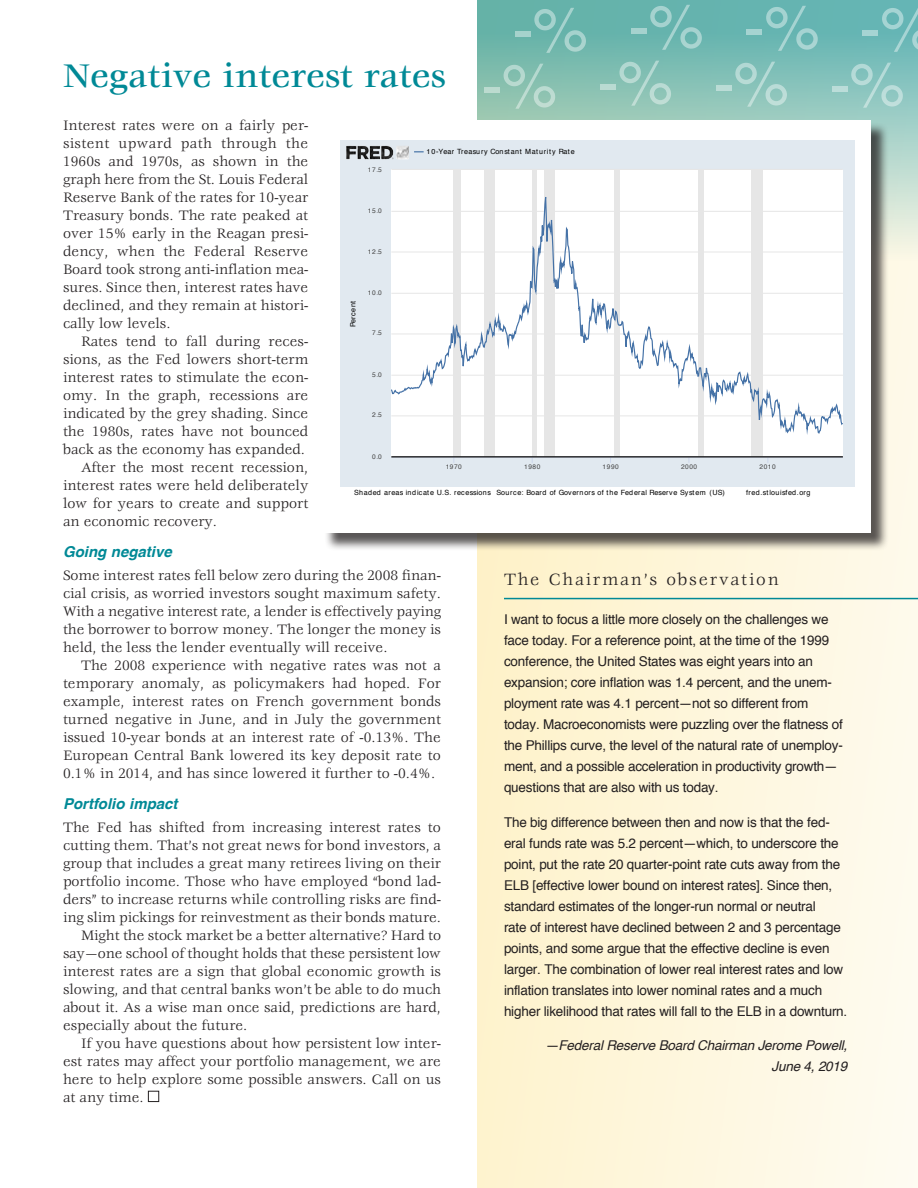
<style>
.page{position:relative;width:918px;height:1188px;background:#fff}
.page>*{position:absolute;margin:0;border:0;box-sizing:border-box;transform-origin:0 0}
.t1{font:63px "Helvetica";color:#fff}
.Headline{font:500 36px "Veljovic";color:#008996}
.Box_Head{font:18px "Veljovic";letter-spacing:.1em;color:#231f20}
.Body{font:15px/18px "Veljovic";color:#231f20;text-align:justify}
.Body_no_indent{font:15px/18px "Veljovic";color:#231f20;text-align:justify}
.Color_subhead{font:italic 700 15px "Helvetica";color:#008996}
.box_text{font:13.5px/21px "Helvetica";letter-spacing:-.015em;color:#231f20}
.box_text-2{font:italic 13.5px/21px "Helvetica";letter-spacing:-.015em;color:#231f20;text-align:right}
.t2{font:7.2px "Helvetica";letter-spacing:.025em;color:#000}
.t3{font:7.2px "Helvetica";letter-spacing:.055em;color:#000}
.t4{font:6.6px "Helvetica";letter-spacing:.08em;color:#444}
</style>
<div class="page">
<div style="left:477px;top:0;width:441px;height:1188px;background:linear-gradient(to right,#fef2cb,#fefbef)"></div>
<div style="left:148px;top:1091px;width:11px;height:11px;border:1px solid #231f20"></div>
<hr style="left:504px;top:598px;width:414px;height:1px;background:#008996">
<div style="left:477px;top:0;width:441px;height:319px;background:linear-gradient(to bottom,#59ada8,#fffff1)"></div>
<div style="left:324px;top:122px;width:565px;height:429px;background:#231f20;opacity:.75"></div>
<div style="left:322px;top:120px;width:548px;height:413px;background:#fff"></div>
<div style="left:341px;top:140px;width:514px;height:347px;background:#e1e9f0"></div>
<div style="left:391px;top:170px;width:452px;height:287px;background:#fff"></div>
<img style="left:346px;top:146px;width:63px;height:13px">
<div style="left:453px;top:170px;width:7px;height:287px;background:#e6e6e6"></div>
<div style="left:484px;top:170px;width:11px;height:287px;background:#e6e6e6"></div>
<hr style="left:532px;top:170px;width:4px;height:287px;background:#e6e6e6">
<div style="left:544px;top:170px;width:10px;height:287px;background:#e6e6e6"></div>
<div style="left:615px;top:170px;width:5px;height:287px;background:#e6e6e6"></div>
<div style="left:698px;top:170px;width:6px;height:287px;background:#e6e6e6"></div>
<div style="left:751px;top:170px;width:12px;height:287px;background:#e6e6e6"></div>
<hr style="left:391px;top:169px;width:452px;height:1px;background:#e6e6e6">
<hr style="left:391px;top:457px;width:452px;height:1px;background:#ccd6eb">
<svg style="left:391px;top:190px;width:452px;height:249px"></svg>
<hr style="left:391px;top:456px;width:452px;height:1px;background:#000">
<p class="Headline" style="left:63px;top:56px;width:384px">Negative interest rates</p>
<h1 class="t1" style="left:512px;top:-21px;width:425px">-% -% -% -%</h1>
<h1 class="t1" style="left:482px;top:35px;width:425px">-% -% -% -%</h1>
<p class="Body_no_indent" style="left:63px;top:117px;width:247px">Interest rates were on a fairly per&shy;sistent upward path through the 1960s and 1970s, as shown in the graph here from the St. Louis Federal Reserve Bank of the rates for 10-year Treasury bonds. The rate peaked at over 15% early in the Reagan presi&shy;dency, when the Federal Reserve Board took strong anti-inflation mea&shy;sures. Since then, interest rates have declined, and they remain at histori&shy;cally low levels.</p>
<p class="Body" style="left:63px;top:333px;width:247px;text-indent:18px">Rates tend to fall during reces&shy;sions, as the Fed lowers short-term interest rates to stimulate the econ&shy;omy. In the graph, recessions are indicated by the grey shading. Since the 1980s, rates have not bounced back as the economy has expanded.</p>
<p class="Body" style="left:63px;top:459px;width:247px;text-indent:18px">After the most recent recession, interest rates were held deliberately low for years to create and support an economic recovery.</p>
<p class="Color_subhead" style="left:63px;top:540px;width:110px">Going negative</p>
<p class="Body_no_indent" style="left:63px;top:567px;width:380px">Some interest rates fell below zero during the 2008 finan&shy;cial crisis, as worried investors sought maximum safety.<br>With a negative interest rate, a lender is effectively paying the borrower to borrow money. The longer the money is held, the less the lender eventually will receive.</p>
<p class="Body" style="left:63px;top:657px;width:380px;text-indent:18px">The 2008 experience with negative rates was not a temporary anomaly, as policymakers had hoped. For example, interest rates on French government bonds turned negative in June, and in July the government issued 10-year bonds at an interest rate of -0.13%. The European Central Bank lowered its key deposit rate to 0.1% in 2014, and has since lowered it further to -0.4%.</p>
<p class="Color_subhead" style="left:63px;top:792px;width:116px">Portfolio impact</p>
<p class="Body_no_indent" style="left:63px;top:819px;width:380px">The Fed has shifted from increasing interest rates to cutting them. That’s not great news for bond investors, a group that includes a great many retirees living on their portfolio income. Those who have employed “bond lad&shy;ders” to increase returns while controlling risks are find&shy;ing slim pickings for reinvestment as their bonds mature.</p>
<p class="Body" style="left:63px;top:927px;width:380px;text-indent:18px">Might the stock market be a better alternative? Hard to say—one school of thought holds that these persistent low interest rates are a sign that global economic growth is slowing, and that central banks won’t be able to do much about it. As a wise man once said, predictions are hard, especially about the future.</p>
<p class="Body" style="left:63px;top:1035px;width:380px;text-indent:18px">If you have questions about how persistent low inter&shy;est rates may affect your portfolio management, we are here to help explore some possible answers. Call on us at any time.</p>
<p class="t3" style="left:427px;top:146px;width:150px">10-Year Treasury Constant Maturity Rate</p>
<p class="t4" style="left:368px;top:164px;width:15px">17.5</p>
<p class="t4" style="left:368px;top:205px;width:15px">15.0</p>
<p class="t4" style="left:368px;top:246px;width:15px">12.5</p>
<p class="t4" style="left:368px;top:287px;width:15px">10.0</p>
<p class="t3" style="left:347px;top:327px;width:28px;rotate:-90deg">Percent</p>
<p class="t4" style="left:372px;top:328px;width:11px">7.5</p>
<p class="t4" style="left:372px;top:369px;width:11px">5.0</p>
<p class="t4" style="left:372px;top:410px;width:11px">2.5</p>
<p class="t4" style="left:372px;top:451px;width:11px">0.0</p>
<p class="t4" style="left:446px;top:461px;width:18px">1970</p>
<p class="t4" style="left:524px;top:461px;width:18px">1980</p>
<p class="t4" style="left:603px;top:461px;width:18px">1990</p>
<p class="t4" style="left:681px;top:461px;width:18px">2000</p>
<p class="t4" style="left:760px;top:461px;width:18px">2010</p>
<p class="t2" style="left:354px;top:486px;width:372px">Shaded areas indicat e U.S. recessions Source: Board of Governors of t he Federal Reserve Syst em (US)</p>
<p class="t2" style="left:746px;top:486px;width:66px">fred.stlouisfed.org</p>
<p class="Box_Head" style="left:504px;top:570px;width:276px">The Chairman’s observation</p>
<p class="box_text" style="left:504px;top:609px;width:341px">I want to focus a little more closely on the challenges we face today. For a reference point, at the time of the 1999 conference, the United States was eight years into an expansion; core inflation was 1.4 percent, and the unem&shy;ployment rate was 4.1 percent—not so different from today. Macroeconomists were puzzling over the flatness of the Phillips curve, the level of the natural rate of unemploy&shy;ment, and a possible acceleration in productivity growth— questions that are also with us today.</p>
<p class="box_text" style="left:504px;top:812px;width:345px">The big difference between then and now is that the fed&shy;eral funds rate was 5.2 percent—which, to underscore the point, put the rate 20 quarter-point rate cuts away from the ELB [effective lower bound on interest rates]. Since then, standard estimates of the longer-run normal or neutral<br>rate of interest have declined between 2 and 3 percentage points, and some argue that the effective decline is even larger. The combination of lower real interest rates and low inflation translates into lower nominal rates and a much higher likelihood that rates will fall to the ELB in a downturn.</p>
<p class="box_text-2" style="left:545px;top:1035px;width:304px">—Federal Reserve Board Chairman Jerome Powell,<br>June 4, 2019</p>
</div>
